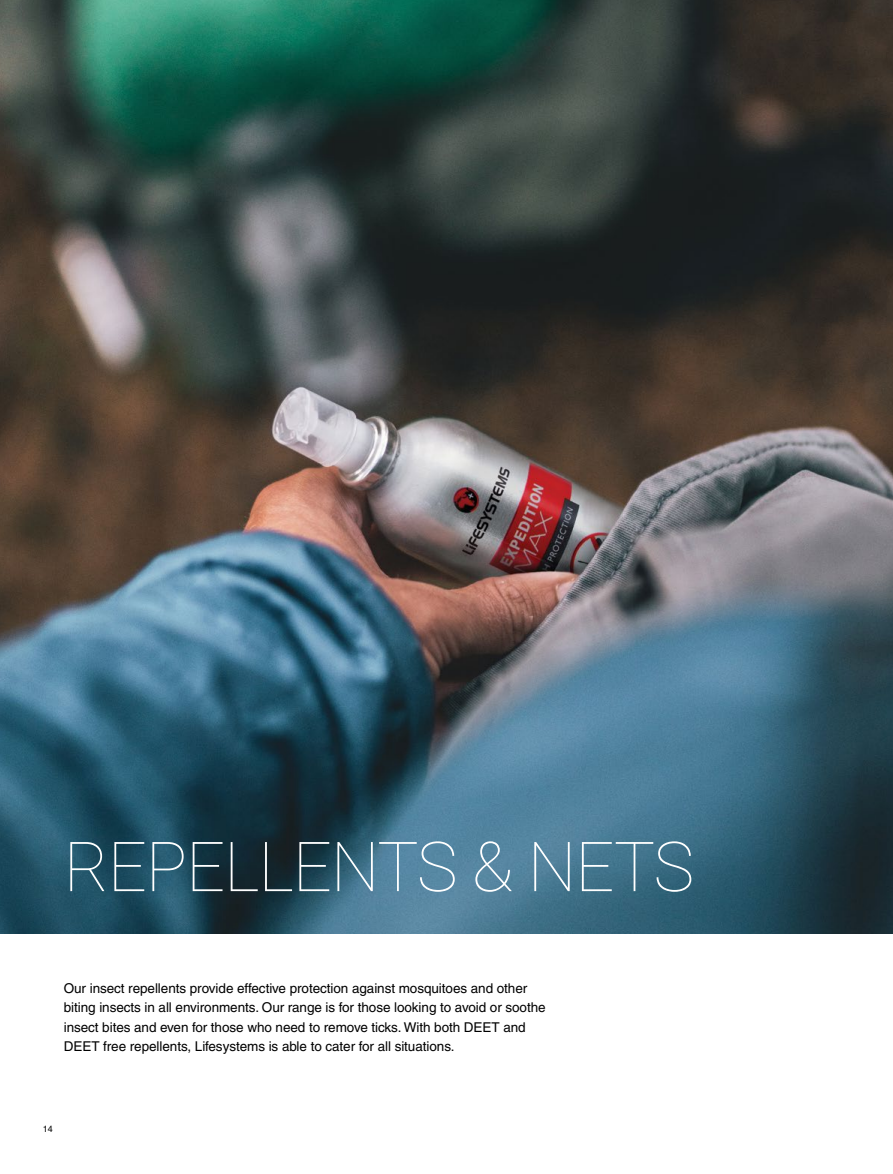
<style>
.page{position:relative;width:893px;height:1174px;background:#fff}
.page>*{position:absolute;margin:0;border:0;box-sizing:border-box;transform-origin:0 0}
.t1{font:100 69px "Roboto";letter-spacing:-.02em;color:#fff}
.t2{font:13.5px/19.5px "Helvetica";letter-spacing:-.005em;color:#000}
.t3{font:9px "Helvetica";color:#000}
</style>
<div class="page">
<img style="left:0;top:0;width:893px;height:933px">
<h1 class="t1" style="left:64px;top:818px;width:632px">REPELLENTS &amp; NETS</h1>
<p class="t2" style="left:64px;top:978px;width:483px">Our insect repellents provide effective protection against mosquitoes and other biting insects in all environments. Our range is for those looking to avoid or soothe insect bites and even for those who need to remove ticks. With both DEET and DEET free repellents, Lifesystems is able to cater for all situations.</p>
<p class="t3" style="left:43px;top:1123px;width:12px">14</p>
</div>
